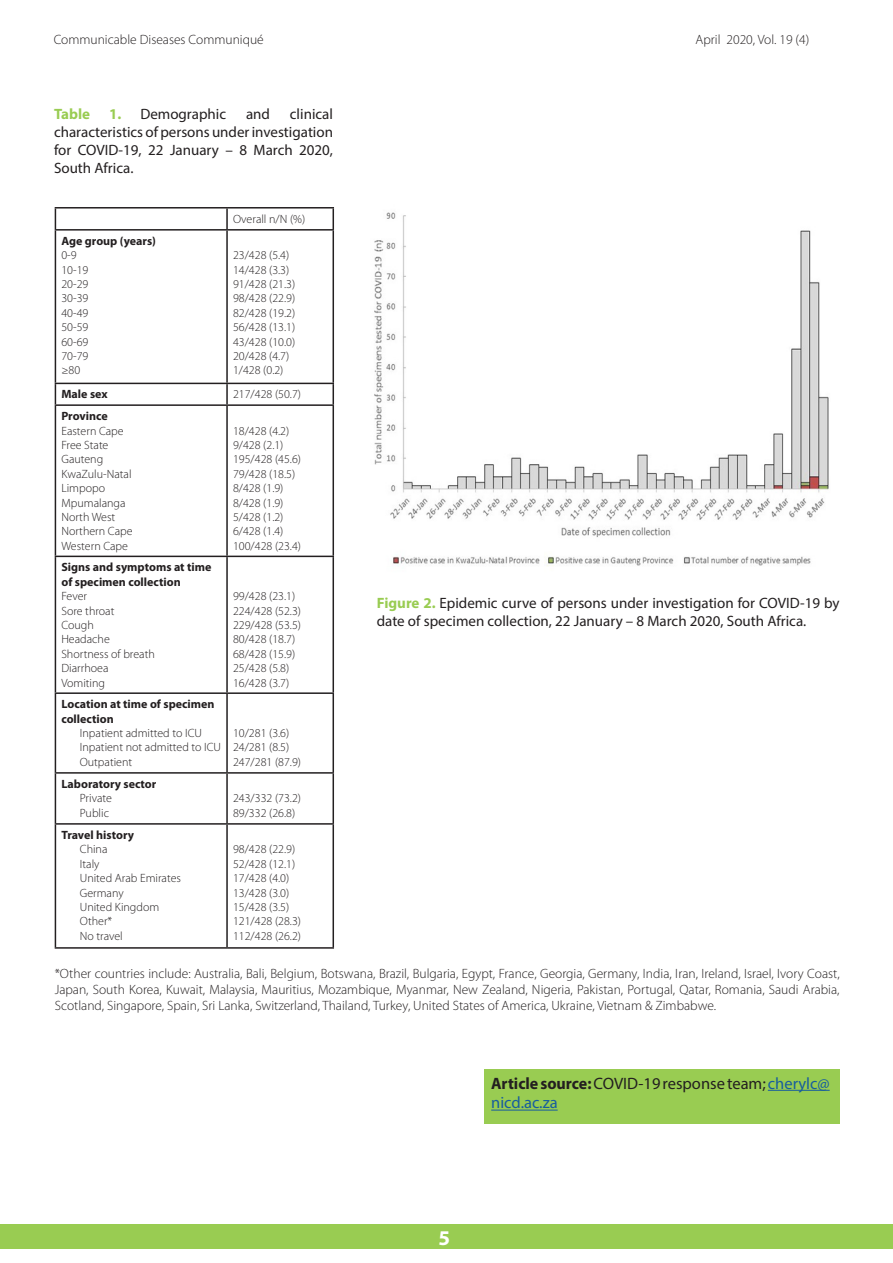
<style>
.page{position:relative;width:893px;height:1263px;background:#fff}
.page>*{position:absolute;margin:0;border:0;box-sizing:border-box;transform-origin:0 0}
.t1{font:700 21px "Myriad Pro";color:#fff}
.t2{font:16.5px/19.8px "Myriad Pro";color:#231f20}
.t3{font:15px/18px "Myriad Pro";color:#231f20}
.t4{font:700 15px "Myriad Pro";color:#99cc52}
.t5{font:300 13.5px/16.2px "Myriad Pro";color:#231f20;text-align:justify}
.t6{font:300 12px "Myriad Pro";color:#231f20}
.t7{font:700 12px/14.4px "Myriad Pro";color:#231f20}
.s1{font-weight:700;color:#99cc52}
.s2{font-weight:700}
.s3{color:#175d9e}
</style>
<div class="page">
<div style="left:0;top:1224px;width:893px;height:25px;background:#99cc52"></div>
<div style="left:484px;top:1069px;width:356px;height:54px;background:#99cc52"></div>
<hr style="left:768px;top:1090px;width:62px;height:1px;background:#175d9e">
<hr style="left:491px;top:1110px;width:67px;height:1px;background:#175d9e">
<img style="left:374px;top:212px;width:455px;height:355px">
<hr style="left:55px;top:207px;width:172px;height:2px;background:#231f20">
<svg style="left:55px;top:209px;width:1px;height:20px"></svg>
<hr style="left:227px;top:207px;width:107px;height:2px;background:#231f20">
<hr style="left:226px;top:209px;width:2px;height:20px;background:#231f20">
<svg style="left:333px;top:209px;width:1px;height:20px"></svg>
<hr style="left:55px;top:229px;width:172px;height:2px;background:#231f20">
<hr style="left:55px;top:231px;width:1px;height:152px;background:#231f20">
<hr style="left:227px;top:229px;width:107px;height:2px;background:#231f20">
<hr style="left:226px;top:231px;width:2px;height:152px;background:#231f20">
<hr style="left:333px;top:231px;width:1px;height:152px;background:#231f20">
<hr style="left:55px;top:383px;width:172px;height:1px;background:#231f20">
<svg style="left:55px;top:384px;width:1px;height:20px"></svg>
<hr style="left:227px;top:383px;width:107px;height:1px;background:#231f20">
<hr style="left:226px;top:384px;width:2px;height:20px;background:#231f20">
<svg style="left:333px;top:384px;width:1px;height:20px"></svg>
<hr style="left:55px;top:404px;width:172px;height:2px;background:#231f20">
<hr style="left:55px;top:406px;width:1px;height:150px;background:#231f20">
<hr style="left:227px;top:404px;width:107px;height:2px;background:#231f20">
<hr style="left:226px;top:406px;width:2px;height:150px;background:#231f20">
<hr style="left:333px;top:406px;width:1px;height:150px;background:#231f20">
<hr style="left:55px;top:556px;width:172px;height:1px;background:#231f20">
<hr style="left:55px;top:557px;width:1px;height:135px;background:#231f20">
<hr style="left:227px;top:556px;width:107px;height:1px;background:#231f20">
<hr style="left:226px;top:557px;width:2px;height:135px;background:#231f20">
<hr style="left:333px;top:557px;width:1px;height:135px;background:#231f20">
<hr style="left:55px;top:692px;width:172px;height:2px;background:#231f20">
<hr style="left:55px;top:694px;width:1px;height:78px;background:#231f20">
<hr style="left:227px;top:692px;width:107px;height:2px;background:#231f20">
<hr style="left:226px;top:694px;width:2px;height:78px;background:#231f20">
<hr style="left:333px;top:694px;width:1px;height:78px;background:#231f20">
<hr style="left:55px;top:772px;width:172px;height:2px;background:#231f20">
<hr style="left:55px;top:774px;width:1px;height:49px;background:#231f20">
<hr style="left:227px;top:772px;width:107px;height:2px;background:#231f20">
<hr style="left:226px;top:774px;width:2px;height:49px;background:#231f20">
<hr style="left:333px;top:774px;width:1px;height:49px;background:#231f20">
<hr style="left:55px;top:823px;width:172px;height:2px;background:#231f20">
<hr style="left:55px;top:825px;width:1px;height:122px;background:#231f20">
<hr style="left:227px;top:823px;width:107px;height:2px;background:#231f20">
<hr style="left:226px;top:825px;width:2px;height:122px;background:#231f20">
<hr style="left:333px;top:825px;width:1px;height:122px;background:#231f20">
<hr style="left:55px;top:947px;width:172px;height:2px;background:#231f20">
<hr style="left:227px;top:947px;width:107px;height:2px;background:#231f20">
<p class="t5" style="left:54px;top:31px;width:212px">Communicable Diseases Communiqué</p>
<p class="t5" style="left:695px;top:31px;width:115px">April 2020, Vol. 19 (4)</p>
<p class="t3" style="left:54px;top:105px;width:281px;text-align:justify;text-indent:236px">clinical characteristics of persons under investigation for COVID-19, 22 January – 8 March 2020, South Africa.</p>
<p class="t4" style="left:54px;top:104px;width:38px">Table</p>
<p class="t3" style="left:109px;top:105px;width:118px"><span class="s1">1.</span> Demographic</p>
<p class="t3" style="left:246px;top:105px;width:26px">and</p>
<p class="t7" style="left:61px;top:233px;width:96px">Age group (years)</p>
<p class="t6" style="left:61px;top:249px;width:17px">0-9</p>
<p class="t6" style="left:61px;top:263px;width:28px">10-19</p>
<p class="t6" style="left:61px;top:277px;width:28px">20-29</p>
<p class="t6" style="left:61px;top:292px;width:28px">30-39</p>
<p class="t6" style="left:61px;top:306px;width:28px">40-49</p>
<p class="t6" style="left:61px;top:321px;width:28px">50-59</p>
<p class="t6" style="left:61px;top:335px;width:28px">60-69</p>
<p class="t6" style="left:61px;top:349px;width:28px">70-79</p>
<p class="t6" style="left:61px;top:364px;width:20px">≥80</p>
<p class="t6" style="left:233px;top:212px;width:74px">Overall n/N (%)</p>
<p class="t6" style="left:233px;top:249px;width:58px">23/428 (5.4)</p>
<p class="t6" style="left:233px;top:263px;width:58px">14/428 (3.3)</p>
<p class="t6" style="left:233px;top:277px;width:64px">91/428 (21.3)</p>
<p class="t6" style="left:233px;top:292px;width:64px">98/428 (22.9)</p>
<p class="t6" style="left:233px;top:306px;width:64px">82/428 (19.2)</p>
<p class="t6" style="left:233px;top:321px;width:64px">56/428 (13.1)</p>
<p class="t6" style="left:233px;top:335px;width:64px">43/428 (10.0)</p>
<p class="t6" style="left:233px;top:349px;width:58px">20/428 (4.7)</p>
<p class="t6" style="left:233px;top:364px;width:52px">1/428 (0.2)</p>
<p class="t7" style="left:61px;top:387px;width:48px">Male sex</p>
<p class="t6" style="left:233px;top:388px;width:69px">217/428 (50.7)</p>
<p class="t7" style="left:61px;top:408px;width:48px">Province</p>
<p class="t6" style="left:61px;top:424px;width:64px">Eastern Cape</p>
<p class="t6" style="left:61px;top:438px;width:49px">Free State</p>
<p class="t6" style="left:61px;top:453px;width:43px">Gauteng</p>
<p class="t6" style="left:61px;top:467px;width:72px">KwaZulu-Natal</p>
<p class="t6" style="left:61px;top:482px;width:45px">Limpopo</p>
<p class="t6" style="left:61px;top:496px;width:66px">Mpumalanga</p>
<p class="t6" style="left:61px;top:510px;width:55px">North West</p>
<p class="t6" style="left:61px;top:525px;width:73px">Northern Cape</p>
<p class="t6" style="left:61px;top:539px;width:68px">Western Cape</p>
<p class="t6" style="left:233px;top:424px;width:58px">18/428 (4.2)</p>
<p class="t6" style="left:233px;top:438px;width:52px">9/428 (2.1)</p>
<p class="t6" style="left:233px;top:453px;width:69px">195/428 (45.6)</p>
<p class="t6" style="left:233px;top:467px;width:64px">79/428 (18.5)</p>
<p class="t6" style="left:233px;top:482px;width:52px">8/428 (1.9)</p>
<p class="t6" style="left:233px;top:496px;width:52px">8/428 (1.9)</p>
<p class="t6" style="left:233px;top:510px;width:52px">5/428 (1.2)</p>
<p class="t6" style="left:233px;top:525px;width:52px">6/428 (1.4)</p>
<p class="t6" style="left:233px;top:539px;width:69px">100/428 (23.4)</p>
<p class="t7" style="left:61px;top:560px;width:152px">Signs and symptoms at time of specimen collection</p>
<p class="t6" style="left:61px;top:590px;width:27px">Fever</p>
<p class="t6" style="left:61px;top:604px;width:54px">Sore throat</p>
<p class="t6" style="left:61px;top:618px;width:34px">Cough</p>
<p class="t6" style="left:61px;top:633px;width:50px">Headache</p>
<p class="t6" style="left:61px;top:647px;width:95px">Shortness of breath</p>
<p class="t6" style="left:61px;top:662px;width:49px">Diarrhoea</p>
<p class="t6" style="left:61px;top:676px;width:45px">Vomiting</p>
<p class="t7" style="left:61px;top:696px;width:155px">Location at time of specimen collection</p>
<p class="t6" style="left:80px;top:726px;width:124px">Inpatient admitted to ICU</p>
<p class="t6" style="left:80px;top:741px;width:143px">Inpatient not admitted to ICU</p>
<p class="t6" style="left:80px;top:755px;width:54px">Outpatient</p>
<p class="t7" style="left:61px;top:776px;width:97px">Laboratory sector</p>
<p class="t6" style="left:80px;top:792px;width:34px">Private</p>
<p class="t6" style="left:80px;top:806px;width:31px">Public</p>
<p class="t7" style="left:61px;top:827px;width:74px">Travel history</p>
<p class="t6" style="left:80px;top:843px;width:29px">China</p>
<p class="t6" style="left:80px;top:857px;width:21px">Italy</p>
<p class="t6" style="left:80px;top:871px;width:103px">United Arab Emirates</p>
<p class="t6" style="left:80px;top:886px;width:45px">Germany</p>
<p class="t6" style="left:80px;top:900px;width:81px">United Kingdom</p>
<p class="t6" style="left:80px;top:915px;width:34px">Other*</p>
<p class="t6" style="left:80px;top:929px;width:44px">No travel</p>
<p class="t6" style="left:233px;top:590px;width:64px">99/428 (23.1)</p>
<p class="t6" style="left:233px;top:604px;width:69px">224/428 (52.3)</p>
<p class="t6" style="left:233px;top:618px;width:69px">229/428 (53.5)</p>
<p class="t6" style="left:233px;top:633px;width:64px">80/428 (18.7)</p>
<p class="t6" style="left:233px;top:647px;width:64px">68/428 (15.9)</p>
<p class="t6" style="left:233px;top:662px;width:58px">25/428 (5.8)</p>
<p class="t6" style="left:233px;top:676px;width:58px">16/428 (3.7)</p>
<p class="t6" style="left:233px;top:726px;width:58px">10/281 (3.6)</p>
<p class="t6" style="left:233px;top:741px;width:58px">24/281 (8.5)</p>
<p class="t6" style="left:233px;top:755px;width:69px">247/281 (87.9)</p>
<p class="t6" style="left:233px;top:792px;width:69px">243/332 (73.2)</p>
<p class="t6" style="left:233px;top:806px;width:64px">89/332 (26.8)</p>
<p class="t6" style="left:233px;top:843px;width:64px">98/428 (22.9)</p>
<p class="t6" style="left:233px;top:857px;width:64px">52/428 (12.1)</p>
<p class="t6" style="left:233px;top:871px;width:58px">17/428 (4.0)</p>
<p class="t6" style="left:233px;top:886px;width:58px">13/428 (3.0)</p>
<p class="t6" style="left:233px;top:900px;width:58px">15/428 (3.5)</p>
<p class="t6" style="left:233px;top:915px;width:69px">121/428 (28.3)</p>
<p class="t6" style="left:233px;top:929px;width:69px">112/428 (26.2)</p>
<p class="t3" style="left:377px;top:594px;width:464px"><span class="s1">Figure 2.</span> Epidemic curve of persons under investigation for COVID-19 by date of specimen collection, 22 January – 8 March 2020, South Africa.</p>
<p class="t5" style="left:55px;top:965px;width:786px">*Other countries include: Australia, Bali, Belgium, Botswana, Brazil, Bulgaria, Egypt, France, Georgia, Germany, India, Iran, Ireland, Israel, Ivory Coast, Japan, South Korea, Kuwait, Malaysia, Mauritius, Mozambique, Myanmar, New Zealand, Nigeria, Pakistan, Portugal, Qatar, Romania, Saudi Arabia, Scotland, Singapore, Spain, Sri Lanka, Switzerland, Thailand, Turkey, United States of America, Ukraine, Vietnam &amp; Zimbabwe.</p>
<p class="t2" style="left:491px;top:1073px;width:340px"><span class="s2">Article source:</span> COVID-19 response team; <span class="s3">cherylc@ nicd.ac.za</span></p>
<p class="t1" style="left:438px;top:1224px;width:13px">5</p>
</div>
